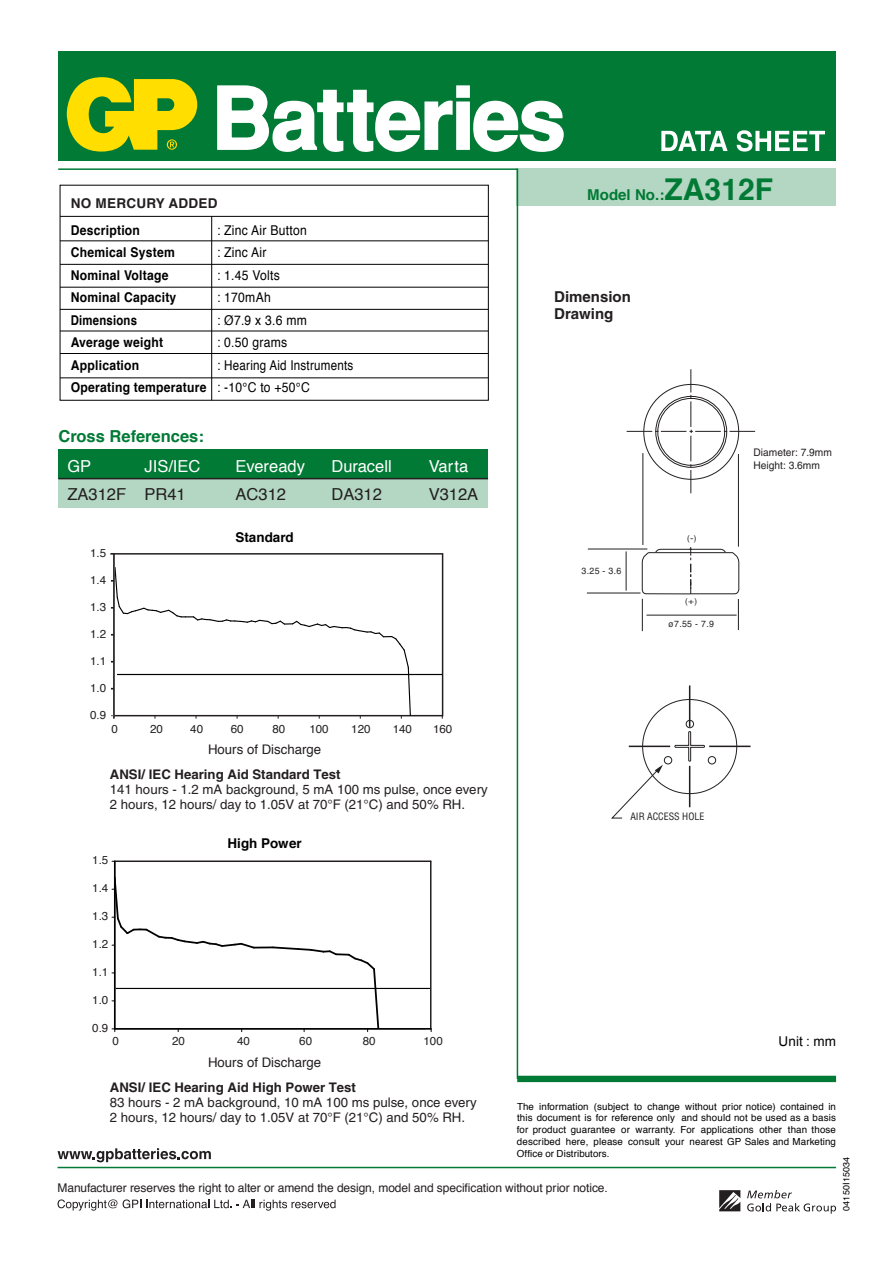
<style>
.page{position:relative;width:893px;height:1262px;background:#fff}
.page>*{position:absolute;margin:0;border:0;box-sizing:border-box;transform-origin:0 0}
.t1{font:16.5px "Helvetica";color:#fff}
.t2{font:16.5px "Helvetica";color:#231f20}
.t3{font:700 16.5px "Helvetica";color:#007a35}
.t4{font:700 15px/16.5px "Helvetica LT Std";color:#231f20}
.t5{font:700 15px "Helvetica";letter-spacing:.005em;color:#007a35}
.t6{font:13.5px/22.5px "Helvetica";letter-spacing:.02em;color:#000;scale:.9 1}
.t7{font:700 13.5px "Helvetica";letter-spacing:.02em;color:#000;scale:.9 1}
.t8{font:700 13.5px "Helvetica";color:#000}
.t9{font:700 13.5px "Helvetica";letter-spacing:.02em;color:#231f20}
.t10{font:700 13.5px "Helvetica";letter-spacing:.02em;color:#000;scale:.84 1}
.t11{font:13.5px "Arial";letter-spacing:.005em;color:#000}
.t12{font:13.2px/15px "Helvetica LT Std";color:#231f20}
.t13{font:700 13.2px "Helvetica LT Std";color:#231f20}
.t14{font:13.2px "Helvetica";color:#231f20}
.t15{font:12px "Helvetica";letter-spacing:-.005em;color:#231f20}
.t16{font:11.55px "Helvetica";color:#231f20}
.t17{font:10.5px/12.6px "Helvetica LT Std";color:#231f20}
.t18{font:condensed 9.9px "Helvetica LT Std";color:#231f20}
.t19{font:9.75px/11.7px "Helvetica";letter-spacing:.01em;color:#000;text-align:justify}
.t20{font:9px "Helvetica LT Std";color:#231f20}
.t21{font:9px "Helvetica";letter-spacing:.02em;color:#000}
.t22{font:8.1px "Helvetica LT Std";color:#231f20}
.s1{font-weight:700}
.s2{font-size:30px}
</style>
<div class="page">
<div style="left:58px;top:52px;width:778px;height:109px;background:#007a35"></div>
<svg style="left:217px;top:85px;width:347px;height:67px"></svg>
<svg style="left:67px;top:77px;width:130px;height:75px"></svg>
<svg style="left:58px;top:1148px;width:153px;height:14px"></svg>
<svg style="left:719px;top:1190px;width:21px;height:21px"></svg>
<svg style="left:747px;top:1190px;width:89px;height:23px"></svg>
<svg style="left:58px;top:1199px;width:59px;height:11px"></svg>
<svg style="left:123px;top:1199px;width:212px;height:11px"></svg>
<svg style="left:661px;top:131px;width:66px;height:20px"></svg>
<svg style="left:736px;top:130px;width:89px;height:22px"></svg>
<div style="left:516px;top:168px;width:320px;height:38px;background:#b3d7c2"></div>
<hr style="left:58px;top:1166px;width:778px;height:2px;background:#007a35">
<svg style="left:58px;top:168px;width:461px;height:911px"></svg>
<div style="left:517px;top:1075px;width:319px;height:7px;background:#007a35"></div>
<div style="left:58px;top:477px;width:430px;height:31px;background:#b3d7c2"></div>
<div style="left:58px;top:448px;width:430px;height:30px;background:#007a35"></div>
<hr style="left:58px;top:478px;width:430px;height:1px;background:#231f20">
<div style="left:707px;top:756px;width:9px;height:8px;border:1px solid #231f20;border-radius:50%"></div>
<div style="left:664px;top:756px;width:8px;height:8px;border:1px solid #231f20;border-radius:50%"></div>
<div style="left:685px;top:720px;width:9px;height:8px;border:1px solid #231f20;border-radius:50%"></div>
<hr style="left:628px;top:745px;width:42px;height:2px;background:#231f20">
<hr style="left:709px;top:745px;width:41px;height:2px;background:#231f20">
<hr style="left:689px;top:766px;width:1px;height:41px;background:#231f20">
<hr style="left:689px;top:685px;width:1px;height:42px;background:#231f20">
<svg style="left:674px;top:731px;width:31px;height:31px"></svg>
<svg style="left:611px;top:764px;width:52px;height:55px"></svg>
<hr style="left:646px;top:615px;width:90px;height:1px;background:#231f20">
<hr style="left:642px;top:599px;width:1px;height:32px;background:#231f20">
<hr style="left:738px;top:599px;width:1px;height:31px;background:#231f20">
<svg style="left:641px;top:547px;width:98px;height:47px"></svg>
<hr style="left:587px;top:593px;width:53px;height:1px;background:#231f20">
<hr style="left:588px;top:549px;width:59px;height:1px;background:#231f20">
<hr style="left:625px;top:551px;width:1px;height:39px;background:#231f20">
<svg style="left:626px;top:369px;width:129px;height:124px"></svg>
<hr style="left:642px;top:453px;width:1px;height:92px;background:#231f20">
<hr style="left:738px;top:454px;width:1px;height:92px;background:#231f20">
<hr style="left:115px;top:860px;width:316px;height:2px;background:#231f20">
<hr style="left:430px;top:861px;width:1px;height:167px;background:#231f20">
<hr style="left:114px;top:861px;width:2px;height:167px;background:#000">
<hr style="left:115px;top:1028px;width:316px;height:1px;background:#000">
<hr style="left:114px;top:553px;width:328px;height:1px;background:#231f20">
<hr style="left:114px;top:715px;width:328px;height:1px;background:#231f20">
<hr style="left:113px;top:554px;width:2px;height:161px;background:#231f20">
<hr style="left:442px;top:553px;width:1px;height:163px;background:#231f20">
<svg style="left:111px;top:566px;width:300px;height:152px"></svg>
<hr style="left:117px;top:674px;width:325px;height:1px;background:#000">
<svg style="left:112px;top:876px;width:270px;height:155px"></svg>
<hr style="left:115px;top:987px;width:315px;height:2px;background:#000">
<h3 class="t9" style="left:71px;top:192px;width:148px">NO MERCURY ADDED</h3>
<h3 class="t7" style="left:71px;top:219px;width:78px">Description</h3>
<h3 class="t6" style="left:217px;top:219px;width:101px">: Zinc Air Button</h3>
<h3 class="t7" style="left:71px;top:241px;width:117px">Chemical System</h3>
<h3 class="t6" style="left:217px;top:241px;width:56px">: Zinc Air</h3>
<h3 class="t7" style="left:71px;top:264px;width:110px">Nominal Voltage</h3>
<h3 class="t6" style="left:217px;top:264px;width:71px">: 1.45 Volts</h3>
<h3 class="t7" style="left:71px;top:286px;width:119px">Nominal Capacity</h3>
<h3 class="t6" style="left:217px;top:287px;width:61px">: 170mAh</h3>
<h3 class="t10" style="left:71px;top:309px;width:80px">Dimensions</h3>
<h3 class="t6" style="left:217px;top:309px;width:101px">: Ø7.9 x 3.6 mm</h3>
<h3 class="t7" style="left:71px;top:331px;width:104px">Average weight</h3>
<h3 class="t6" style="left:217px;top:331px;width:80px">: 0.50 grams</h3>
<h3 class="t7" style="left:71px;top:354px;width:78px">Application</h3>
<h3 class="t6" style="left:71px;top:354px;width:315px;text-indent:146px">: Hearing Aid Instruments<br><span class="s1">Operating temperature</span> : -10°C to +50°C</h3>
<h1 class="t3" style="left:59px;top:423px;width:147px">Cross References:</h1>
<h1 class="t1" style="left:67px;top:454px;width:25px">GP</h1>
<h1 class="t1" style="left:144px;top:454px;width:57px">JIS/IEC</h1>
<h1 class="t1" style="left:236px;top:454px;width:71px">Eveready</h1>
<h1 class="t1" style="left:331px;top:454px;width:62px">Duracell</h1>
<h1 class="t1" style="left:428px;top:454px;width:41px">Varta</h1>
<h1 class="t2" style="left:67px;top:482px;width:120px">ZA312F PR41</h1>
<h1 class="t2" style="left:236px;top:482px;width:52px">AC312</h1>
<h1 class="t2" style="left:331px;top:482px;width:52px">DA312</h1>
<h1 class="t2" style="left:428px;top:482px;width:51px">V312A</h1>
<p class="t16" style="left:90px;top:544px;width:18px">1.5</p>
<p class="t16" style="left:90px;top:571px;width:18px">1.4</p>
<p class="t16" style="left:90px;top:598px;width:18px">1.3</p>
<p class="t16" style="left:90px;top:625px;width:18px">1.2</p>
<p class="t16" style="left:90px;top:652px;width:18px">1.1</p>
<p class="t16" style="left:90px;top:679px;width:18px">1.0</p>
<p class="t16" style="left:90px;top:706px;width:18px">0.9</p>
<h3 class="t8" style="left:235px;top:527px;width:60px">Standard</h3>
<p class="t16" style="left:111px;top:720px;width:8px">0</p>
<p class="t16" style="left:150px;top:720px;width:14px">20</p>
<p class="t16" style="left:190px;top:720px;width:14px">40</p>
<p class="t16" style="left:231px;top:720px;width:14px">60</p>
<p class="t16" style="left:272px;top:720px;width:14px">80</p>
<p class="t16" style="left:309px;top:720px;width:21px">100</p>
<p class="t16" style="left:351px;top:720px;width:21px">120</p>
<p class="t16" style="left:393px;top:720px;width:21px">140</p>
<p class="t16" style="left:433px;top:720px;width:21px">160</p>
<h3 class="t14" style="left:208px;top:739px;width:115px">Hours of Discharge</h3>
<h3 class="t13" style="left:110px;top:766px;width:232px">ANSI/ IEC Hearing Aid Standard Test</h3>
<h3 class="t12" style="left:110px;top:781px;width:379px">141 hours - 1.2 mA background, 5 mA 100 ms pulse, once every<br>2 hours, 12 hours/ day to 1.05V at 70°F (21°C) and 50% RH.</h3>
<p class="t16" style="left:92px;top:851px;width:18px">1.5</p>
<p class="t16" style="left:92px;top:879px;width:18px">1.4</p>
<p class="t16" style="left:92px;top:907px;width:18px">1.3</p>
<p class="t16" style="left:92px;top:935px;width:18px">1.2</p>
<p class="t16" style="left:92px;top:963px;width:18px">1.1</p>
<p class="t16" style="left:92px;top:991px;width:18px">1.0</p>
<p class="t16" style="left:92px;top:1018px;width:18px">0.9</p>
<h3 class="t8" style="left:227px;top:832px;width:76px">High Power</h3>
<p class="t16" style="left:112px;top:1031px;width:8px">0</p>
<p class="t16" style="left:172px;top:1031px;width:14px">20</p>
<p class="t16" style="left:237px;top:1031px;width:14px">40</p>
<p class="t16" style="left:299px;top:1031px;width:14px">60</p>
<p class="t16" style="left:362px;top:1031px;width:14px">80</p>
<p class="t16" style="left:423px;top:1031px;width:21px">100</p>
<h3 class="t14" style="left:208px;top:1052px;width:115px">Hours of Discharge</h3>
<h2 class="t5" style="left:587px;top:182px;width:187px">Model No.:<span class="s2">ZA312F</span></h2>
<h2 class="t4" style="left:554px;top:288px;width:78px">Dimension<br>Drawing</h2>
<p class="t20" style="left:581px;top:566px;width:41px">3.25 - 3.6</p>
<p class="t22" style="left:687px;top:533px;width:11px">(-)</p>
<p class="t22" style="left:685px;top:597px;width:13px">(+)</p>
<p class="t20" style="left:668px;top:618px;width:47px">ø7.55 - 7.9</p>
<p class="t17" style="left:753px;top:446px;width:80px">Diameter: 7.9mm<br>Height: 3.6mm</p>
<p class="t18" style="left:630px;top:810px;width:75px">AIR ACCESS HOLE</p>
<h3 class="t11" style="left:778px;top:1032px;width:59px">Unit : mm</h3>
<h3 class="t13" style="left:110px;top:1079px;width:248px">ANSI/ IEC Hearing Aid High Power Test</h3>
<h3 class="t12" style="left:110px;top:1095px;width:368px">83 hours - 2 mA background, 10 mA 100 ms pulse, once every<br>2 hours, 12 hours/ day to 1.05V at 70°F (21°C) and 50% RH.</h3>
<p class="t19" style="left:517px;top:1100px;width:320px">The information (subject to change without prior notice) contained in this document is for reference only and should not be used as a basis for product guarantee or warranty. For applications other than those described here, please consult your nearest GP Sales and Marketing Office or Distributors.</p>
<p class="t21" style="left:839px;top:1210px;width:56px;rotate:-90deg">04150I15034</p>
<p class="t15" style="left:58px;top:1179px;width:551px">Manufacturer reserves the right to alter or amend the design, model and specification without prior notice.</p>
</div>
